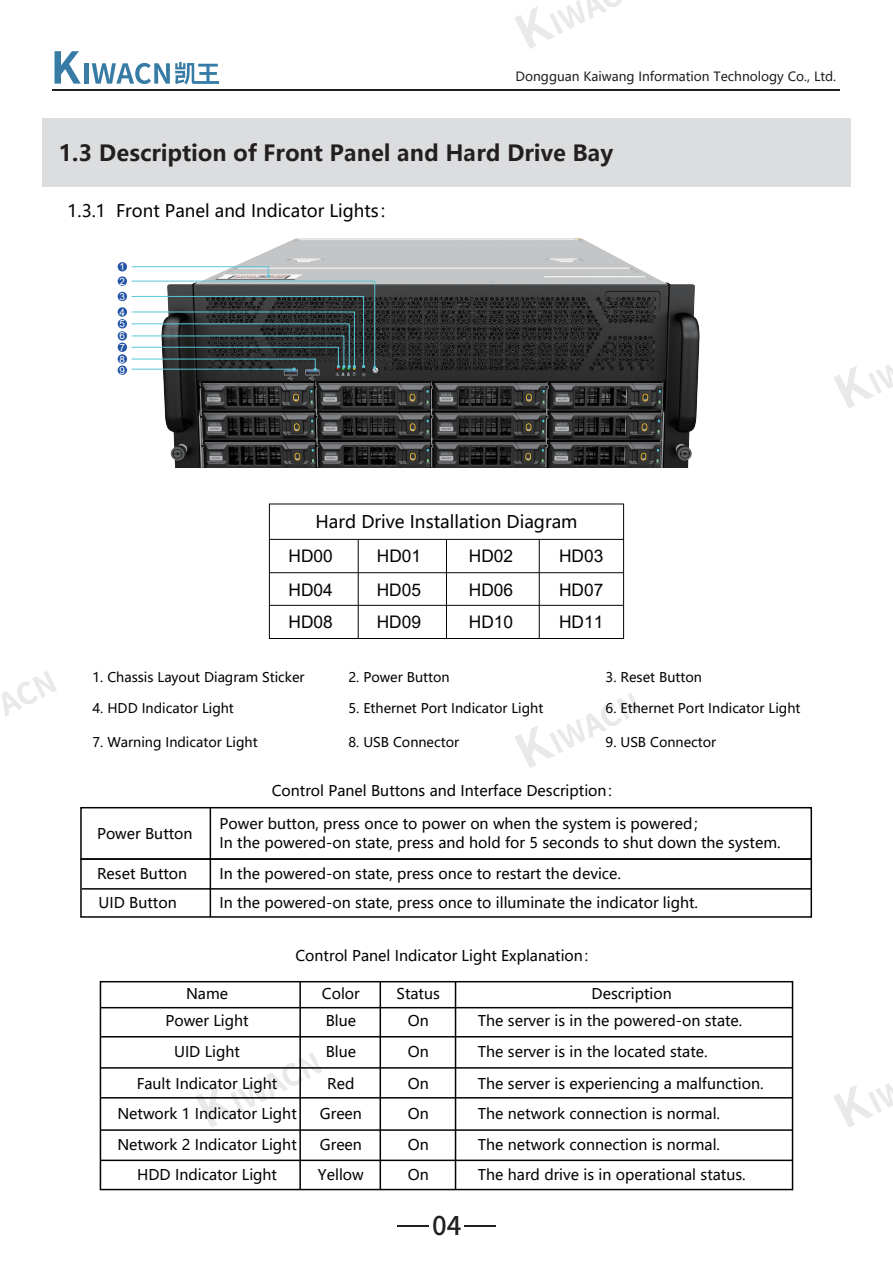
<style>
.page{position:relative;width:893px;height:1263px;background:#fff}
.page>*{position:absolute;margin:0;border:0;box-sizing:border-box;transform-origin:0 0}
.t1{font:500 25.8px "Source Han Sans SC";color:#231f20}
.t2{font:700 22.05px "Microsoft Ya Hei";color:#231f20}
.t3{font:17.4px "Arial";color:#030303}
.t4{font:17.4px "Microsoft Ya Hei";color:#030303}
.t5{font:17.25px "Microsoft Ya Hei";color:#030303}
.t6{font:14.7px/29.8px "Microsoft Ya Hei";color:#030303}
.t7{font:13.2px "Microsoft Ya Hei";color:#030303}
.t8{font:12.6px "Microsoft Ya Hei";color:#231f20}
.t9{font:9.9px/11.6px "Arial";color:#fff}
</style>
<div class="page">
<img style="left:164px;top:238px;width:535px;height:230px">
<div style="left:118px;top:292px;width:9px;height:9px;background:#2556a6;border-radius:50%"></div>
<div style="left:118px;top:307px;width:9px;height:10px;background:#2556a6;border-radius:50%"></div>
<div style="left:118px;top:276px;width:9px;height:10px;background:#2556a6;border-radius:50%"></div>
<div style="left:118px;top:262px;width:9px;height:9px;background:#2556a6;border-radius:50%"></div>
<div style="left:118px;top:319px;width:9px;height:9px;background:#2556a6;border-radius:50%"></div>
<div style="left:118px;top:331px;width:9px;height:10px;background:#2556a6;border-radius:50%"></div>
<div style="left:118px;top:343px;width:9px;height:9px;background:#2556a6;border-radius:50%"></div>
<div style="left:118px;top:354px;width:9px;height:10px;background:#2556a6;border-radius:50%"></div>
<div style="left:118px;top:365px;width:9px;height:10px;background:#2556a6;border-radius:50%"></div>
<svg style="left:55px;top:51px;width:26px;height:33px"></svg>
<hr style="left:85px;top:63px;width:4px;height:21px;background:#387ca6">
<svg style="left:92px;top:62px;width:127px;height:23px"></svg>
<hr style="left:53px;top:89px;width:787px;height:1px;background:#231f20">
<hr style="left:398px;top:1225px;width:31px;height:2px;background:#231f20">
<hr style="left:464px;top:1225px;width:31px;height:2px;background:#231f20">
<div style="left:42px;top:118px;width:809px;height:69px;background:#dcdddf"></div>
<div style="left:269px;top:504px;width:355px;height:135px;border:1px solid #030303"></div>
<hr style="left:269px;top:539px;width:355px;height:1px;background:#030303">
<hr style="left:269px;top:572px;width:355px;height:1px;background:#030303">
<hr style="left:446px;top:539px;width:1px;height:99px;background:#030303">
<hr style="left:539px;top:539px;width:1px;height:99px;background:#030303">
<hr style="left:358px;top:539px;width:1px;height:99px;background:#030303">
<hr style="left:269px;top:605px;width:355px;height:1px;background:#030303">
<div style="left:100px;top:981px;width:693px;height:209px;border:2px solid #030303"></div>
<hr style="left:100px;top:1007px;width:692px;height:1px;background:#030303">
<hr style="left:100px;top:1036px;width:692px;height:1px;background:#030303">
<hr style="left:100px;top:1067px;width:692px;height:1px;background:#030303">
<hr style="left:100px;top:1097px;width:692px;height:1px;background:#030303">
<hr style="left:100px;top:1129px;width:692px;height:2px;background:#030303">
<hr style="left:100px;top:1159px;width:692px;height:2px;background:#030303">
<hr style="left:299px;top:982px;width:2px;height:207px;background:#030303">
<hr style="left:380px;top:982px;width:1px;height:207px;background:#030303">
<hr style="left:455px;top:982px;width:1px;height:207px;background:#030303">
<div style="left:80px;top:807px;width:732px;height:53px;border:2px solid #030303"></div>
<hr style="left:210px;top:808px;width:1px;height:109px;background:#030303">
<svg style="left:80px;top:857px;width:733px;height:61px"></svg>
<hr style="left:82px;top:888px;width:730px;height:1px;background:#030303">
<svg style="left:834px;top:364px;width:59px;height:44px"></svg>
<svg style="left:834px;top:1084px;width:59px;height:44px"></svg>
<svg style="left:131px;top:266px;width:245px;height:143px;background:#5e6566"></svg>
<svg style="left:515px;top:0;width:112px;height:49px"></svg>
<svg style="left:195px;top:1052px;width:127px;height:76px"></svg>
<svg style="left:515px;top:693px;width:126px;height:75px"></svg>
<svg style="left:2px;top:671px;width:55px;height:45px"></svg>
<p class="t8" style="left:515px;top:68px;width:322px">Dongguan Kaiwang Information Technology Co., Ltd.</p>
<h2 class="t2" style="left:59px;top:138px;width:556px">1.3 Description of Front Panel and Hard Drive Bay</h2>
<p class="t5" style="left:68px;top:199px;width:330px">1.3.1 Front Panel and Indicator Lights：</p>
<p class="t9" style="left:119px;top:261px;width:7px">1</p>
<p class="t9" style="left:119px;top:289px;width:7px;line-height:15.6px">3<br>4</p>
<p class="t9" style="left:119px;top:318px;width:7px;text-align:justify">5<br>6<br>7<br>8<br>9</p>
<p class="t9" style="left:119px;top:275px;width:7px">2</p>
<p class="t4" style="left:315px;top:510px;width:264px">Hard Drive Installation Diagram</p>
<p class="t3" style="left:289px;top:544px;width:46px">HD00</p>
<p class="t3" style="left:377px;top:544px;width:46px">HD01</p>
<p class="t3" style="left:469px;top:544px;width:46px">HD02</p>
<p class="t3" style="left:559px;top:544px;width:46px">HD03</p>
<p class="t3" style="left:288px;top:578px;width:46px">HD04</p>
<p class="t3" style="left:377px;top:578px;width:46px">HD05</p>
<p class="t3" style="left:469px;top:578px;width:46px">HD06</p>
<p class="t3" style="left:559px;top:578px;width:46px">HD07</p>
<p class="t3" style="left:288px;top:610px;width:46px">HD08</p>
<p class="t3" style="left:377px;top:610px;width:46px">HD09</p>
<p class="t3" style="left:469px;top:610px;width:46px">HD10</p>
<p class="t3" style="left:559px;top:610px;width:46px">HD11</p>
<p class="t7" style="left:93px;top:668px;width:214px">1. Chassis Layout Diagram Sticker</p>
<p class="t7" style="left:348px;top:668px;width:103px">2. Power Button</p>
<p class="t7" style="left:606px;top:668px;width:98px">3. Reset Button</p>
<p class="t7" style="left:348px;top:700px;width:196px">5. Ethernet Port Indicator Light</p>
<p class="t7" style="left:606px;top:733px;width:112px">9. USB Connector</p>
<p class="t7" style="left:93px;top:700px;width:143px">4. HDD Indicator Light</p>
<p class="t7" style="left:606px;top:700px;width:196px">6. Ethernet Port Indicator Light</p>
<p class="t7" style="left:93px;top:733px;width:167px">7. Warning Indicator Light</p>
<p class="t7" style="left:348px;top:733px;width:112px">8. USB Connector</p>
<p class="t6" style="left:272px;top:775px;width:351px">Control Panel Buttons and Interface Description：</p>
<p class="t6" style="left:220px;top:814px;width:562px;line-height:18.6px">Power button, press once to power on when the system is powered；<br>In the powered-on state, press and hold for 5 seconds to shut down the system.</p>
<p class="t6" style="left:97px;top:818px;width:97px">Power Button</p>
<p class="t6" style="left:97px;top:858px;width:92px;line-height:29.1px">Reset Button<br>UID Button</p>
<p class="t6" style="left:220px;top:858px;width:480px;line-height:29.1px">In the powered-on state, press once to restart the device.<br>In the powered-on state, press once to illuminate the indicator light.</p>
<p class="t6" style="left:295px;top:940px;width:304px">Control Panel Indicator Light Explanation：</p>
<p class="t6" style="left:165px;top:980px;width:85px;line-height:26.5px;text-align:center">Name<br>Power Light</p>
<p class="t6" style="left:117px;top:1036px;width:181px;line-height:30.9px;text-align:center">UID Light<br>Fault Indicator Light<br>Network 1 Indicator Light</p>
<p class="t6" style="left:322px;top:980px;width:39px;line-height:26.5px">Color<br>Blue</p>
<p class="t6" style="left:320px;top:1036px;width:44px;line-height:31px;text-align:center">Blue<br>Red<br>Green</p>
<p class="t6" style="left:117px;top:1129px;width:181px;text-align:center">Network 2 Indicator Light<br>HDD Indicator Light</p>
<p class="t6" style="left:318px;top:1129px;width:47px">Green<br>Yellow</p>
<p class="t6" style="left:397px;top:978px;width:45px">Status</p>
<p class="t6" style="left:592px;top:978px;width:82px">Description</p>
<p class="t6" style="left:408px;top:1004px;width:22px;line-height:31.5px;text-align:justify">On On On</p>
<p class="t6" style="left:408px;top:1098px;width:22px">On</p>
<p class="t6" style="left:408px;top:1129px;width:22px">On<br>On</p>
<h1 class="t1" style="left:432px;top:1211px;width:31px">04</h1>
<p class="t6" style="left:478px;top:1004px;width:287px;line-height:31.2px">The server is in the powered-on state.<br>The server is in the located state.<br>The server is experiencing a malfunction.<br>The network connection is normal.</p>
<p class="t6" style="left:478px;top:1129px;width:269px">The network connection is normal.<br>The hard drive is in operational status.</p>
</div>
